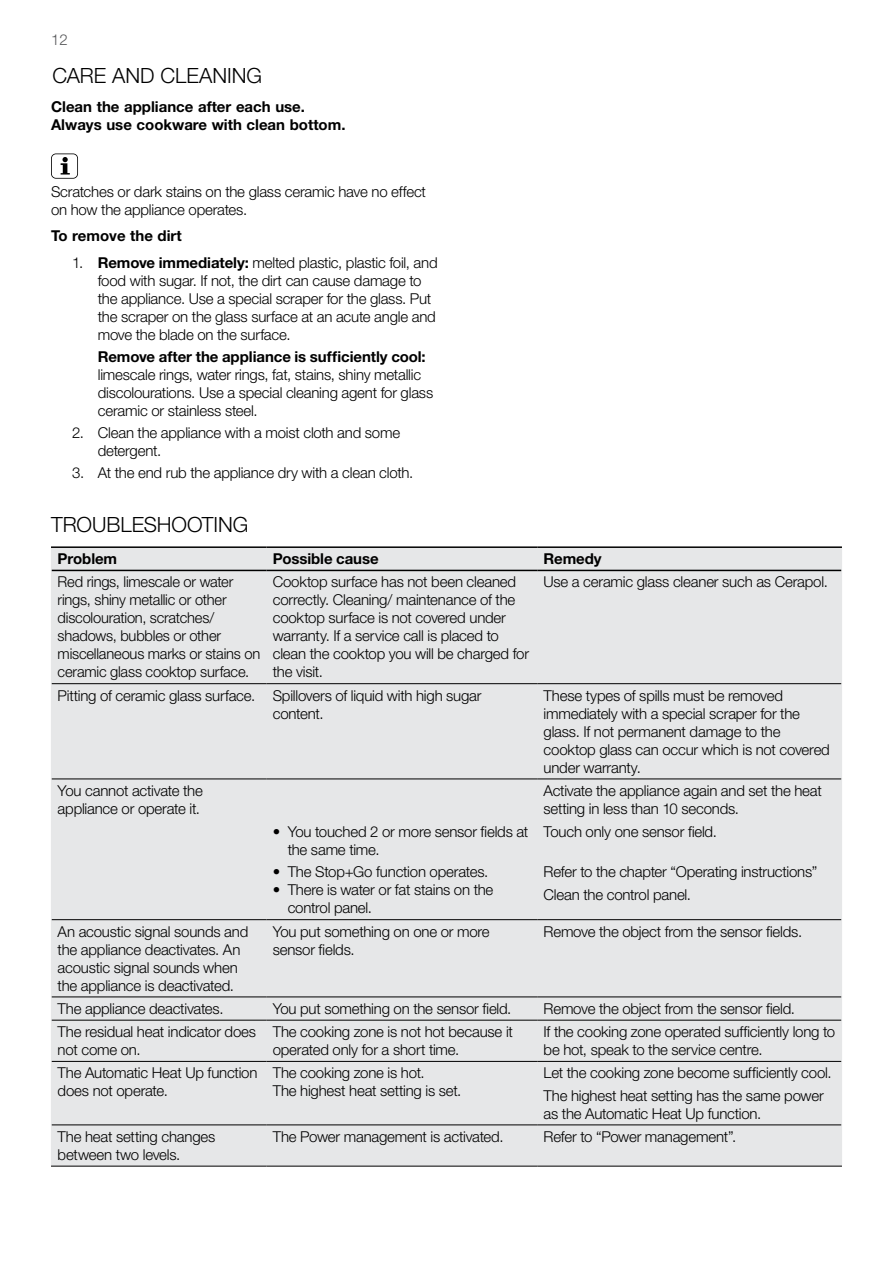
<style>
.page{position:relative;width:893px;height:1263px;background:#fff}
.page>*{position:absolute;margin:0;border:0;box-sizing:border-box;transform-origin:0 0}
.t1{font:300 21px "Helvetica Neue LT Std";color:#000}
.t2{font:300 15px/18px "Helvetica Neue LT Std";letter-spacing:-.015em;color:#000}
.t3{font:700 15px/18px "Helvetica Neue LT Std";color:#000}
.t4{font:300 15px "Helvetica Neue LT Std";color:#58595b}
.s1{font-weight:700}
</style>
<div class="page">
<svg style="left:51px;top:153px;width:27px;height:26px"></svg>
<div style="left:52px;top:154px;width:25px;height:24px;background:#fff;border-radius:4px"></div>
<svg style="left:61px;top:157px;width:9px;height:18px"></svg>
<div style="left:52px;top:548px;width:789px;height:618px;background:#e6e7e8"></div>
<svg style="left:51px;top:548px;width:1px;height:22px"></svg>
<svg style="left:266px;top:548px;width:1px;height:22px"></svg>
<svg style="left:537px;top:548px;width:1px;height:22px"></svg>
<svg style="left:841px;top:548px;width:1px;height:22px"></svg>
<hr style="left:51px;top:570px;width:1px;height:114px;background:#e6e7e8">
<hr style="left:266px;top:571px;width:1px;height:112px;background:#e6e7e8">
<hr style="left:537px;top:571px;width:1px;height:112px;background:#e6e7e8">
<hr style="left:841px;top:570px;width:1px;height:114px;background:#e6e7e8">
<hr style="left:51px;top:684px;width:1px;height:95px;background:#e6e7e8">
<hr style="left:266px;top:684px;width:1px;height:94px;background:#e6e7e8">
<hr style="left:537px;top:684px;width:1px;height:94px;background:#e6e7e8">
<hr style="left:841px;top:684px;width:1px;height:95px;background:#e6e7e8">
<hr style="left:51px;top:779px;width:1px;height:41px;background:#e6e7e8">
<hr style="left:266px;top:779px;width:1px;height:41px;background:#e6e7e8">
<hr style="left:537px;top:779px;width:1px;height:41px;background:#e6e7e8">
<hr style="left:841px;top:779px;width:1px;height:41px;background:#e6e7e8">
<hr style="left:51px;top:820px;width:1px;height:100px;background:#e6e7e8">
<hr style="left:266px;top:820px;width:1px;height:99px;background:#e6e7e8">
<hr style="left:537px;top:820px;width:1px;height:99px;background:#e6e7e8">
<hr style="left:841px;top:820px;width:1px;height:100px;background:#e6e7e8">
<hr style="left:51px;top:920px;width:1px;height:77px;background:#e6e7e8">
<hr style="left:266px;top:920px;width:1px;height:76px;background:#e6e7e8">
<hr style="left:537px;top:920px;width:1px;height:76px;background:#e6e7e8">
<hr style="left:841px;top:920px;width:1px;height:77px;background:#e6e7e8">
<svg style="left:51px;top:997px;width:1px;height:23px"></svg>
<svg style="left:266px;top:997px;width:1px;height:23px"></svg>
<svg style="left:537px;top:997px;width:1px;height:23px"></svg>
<svg style="left:841px;top:997px;width:1px;height:23px"></svg>
<hr style="left:51px;top:1020px;width:1px;height:41px;background:#e6e7e8">
<hr style="left:266px;top:1020px;width:1px;height:41px;background:#e6e7e8">
<hr style="left:537px;top:1020px;width:1px;height:41px;background:#e6e7e8">
<hr style="left:841px;top:1020px;width:1px;height:41px;background:#e6e7e8">
<hr style="left:51px;top:1061px;width:1px;height:64px;background:#e6e7e8">
<hr style="left:266px;top:1062px;width:1px;height:62px;background:#e6e7e8">
<hr style="left:537px;top:1062px;width:1px;height:62px;background:#e6e7e8">
<hr style="left:841px;top:1061px;width:1px;height:64px;background:#e6e7e8">
<hr style="left:51px;top:1125px;width:1px;height:41px;background:#e6e7e8">
<hr style="left:266px;top:1125px;width:1px;height:41px;background:#e6e7e8">
<hr style="left:537px;top:1125px;width:1px;height:41px;background:#e6e7e8">
<hr style="left:841px;top:1125px;width:1px;height:41px;background:#e6e7e8">
<hr style="left:51px;top:546px;width:215px;height:2px;background:#000">
<hr style="left:266px;top:546px;width:271px;height:2px;background:#000">
<hr style="left:537px;top:546px;width:305px;height:2px;background:#000">
<hr style="left:52px;top:570px;width:214px;height:1px;background:#000">
<hr style="left:266px;top:570px;width:271px;height:1px;background:#000">
<hr style="left:537px;top:570px;width:304px;height:1px;background:#000">
<hr style="left:52px;top:683px;width:214px;height:1px;background:#000">
<hr style="left:266px;top:683px;width:271px;height:1px;background:#000">
<hr style="left:537px;top:683px;width:304px;height:1px;background:#000">
<hr style="left:52px;top:778px;width:214px;height:1px;background:#000">
<hr style="left:266px;top:778px;width:271px;height:1px;background:#000">
<hr style="left:537px;top:778px;width:304px;height:1px;background:#000">
<hr style="left:52px;top:1124px;width:214px;height:1px;background:#000">
<hr style="left:266px;top:1124px;width:271px;height:1px;background:#000">
<hr style="left:537px;top:1124px;width:304px;height:1px;background:#000">
<hr style="left:51px;top:1166px;width:215px;height:1px;background:#000">
<hr style="left:266px;top:1166px;width:271px;height:1px;background:#000">
<hr style="left:537px;top:1166px;width:305px;height:1px;background:#000">
<hr style="left:52px;top:1061px;width:214px;height:1px;background:#000">
<hr style="left:266px;top:1061px;width:271px;height:1px;background:#000">
<hr style="left:537px;top:1061px;width:304px;height:1px;background:#000">
<hr style="left:52px;top:996px;width:214px;height:1px;background:#000">
<hr style="left:266px;top:996px;width:271px;height:1px;background:#000">
<hr style="left:537px;top:996px;width:304px;height:1px;background:#000">
<hr style="left:52px;top:1020px;width:214px;height:1px;background:#000">
<hr style="left:266px;top:1020px;width:271px;height:1px;background:#000">
<hr style="left:537px;top:1020px;width:304px;height:1px;background:#000">
<hr style="left:52px;top:919px;width:214px;height:1px;background:#000">
<hr style="left:266px;top:919px;width:271px;height:1px;background:#000">
<hr style="left:537px;top:919px;width:304px;height:1px;background:#000">
<p class="t4" style="left:51px;top:30px;width:18px">12</p>
<h1 class="t1" style="left:52px;top:63px;width:211px">CARE AND CLEANING</h1>
<p class="t3" style="left:51px;top:97px;width:296px">Clean the appliance after each use.<br>Always use cookware with clean bottom.</p>
<p class="t2" style="left:51px;top:182px;width:377px">Scratches or dark stains on the glass ceramic have no effect on how the appliance operates.</p>
<p class="t3" style="left:51px;top:226px;width:132px">To remove the dirt</p>
<p class="t2" style="left:98px;top:253px;width:341px;text-indent:-26px">1. <span class="s1">Remove immediately:</span> melted plastic, plastic foil, and food with sugar. If not, the dirt can cause damage to the appliance. Use a special scraper for the glass. Put the scraper on the glass surface at an acute angle and move the blade on the surface.</p>
<p class="t3" style="left:98px;top:347px;width:329px">Remove after the appliance is sufficiently cool:</p>
<p class="t2" style="left:98px;top:365px;width:337px">limescale rings, water rings, fat, stains, shiny metallic discolourations. Use a special cleaning agent for glass ceramic or stainless steel.</p>
<p class="t2" style="left:98px;top:424px;width:304px;text-indent:-26px">2. Clean the appliance with a moist cloth and some detergent.</p>
<p class="t2" style="left:72px;top:464px;width:342px">3. At the end rub the appliance dry with a clean cloth.</p>
<h1 class="t1" style="left:51px;top:511px;width:199px">TROUBLESHOOTING</h1>
<p class="t3" style="left:58px;top:549px;width:61px">Problem</p>
<p class="t3" style="left:273px;top:549px;width:107px">Possible cause</p>
<p class="t3" style="left:544px;top:549px;width:60px">Remedy</p>
<p class="t2" style="left:58px;top:573px;width:204px">Red rings, limescale or water rings, shiny metallic or other discolouration, scratches/ shadows, bubbles or other miscellaneous marks or stains on ceramic glass cooktop surface.</p>
<p class="t2" style="left:273px;top:573px;width:258px">Cooktop surface has not been cleaned correctly. Cleaning/ maintenance of the cooktop surface is not covered under warranty. If a service call is placed to clean the cooktop you will be charged for the visit.</p>
<p class="t2" style="left:544px;top:573px;width:286px">Use a ceramic glass cleaner such as Cerapol.</p>
<p class="t2" style="left:273px;top:686px;width:210px;text-indent:-215px">Pitting of ceramic glass surface. Spillovers of liquid with high sugar content.</p>
<p class="t2" style="left:544px;top:686px;width:288px">These types of spills must be removed immediately with a special scraper for the glass. If not permanent damage to the cooktop glass can occur which is not covered under warranty.</p>
<p class="t2" style="left:58px;top:781px;width:147px">You cannot activate the appliance or operate it.</p>
<p class="t2" style="left:544px;top:781px;width:280px">Activate the appliance again and set the heat setting in less than 10 seconds.</p>
<p class="t2" style="left:288px;top:822px;width:242px;text-indent:-15px">• You touched 2 or more sensor fields at the same time.</p>
<p class="t2" style="left:273px;top:863px;width:217px">• The Stop+Go function operates.</p>
<p class="t2" style="left:288px;top:881px;width:207px;text-indent:-15px">• There is water or fat stains on the control panel.</p>
<p class="t2" style="left:544px;top:822px;width:175px">Touch only one sensor field.</p>
<p class="t2" style="left:544px;top:861px;width:275px;line-height:22.2px">Refer to the chapter “Operating instructions”<br>Clean the control panel.</p>
<p class="t2" style="left:58px;top:922px;width:192px">An acoustic signal sounds and the appliance deactivates. An acoustic signal sounds when the appliance is deactivated.</p>
<p class="t2" style="left:273px;top:922px;width:218px">You put something on one or more sensor fields.</p>
<p class="t2" style="left:544px;top:922px;width:260px">Remove the object from the sensor fields.</p>
<p class="t2" style="left:58px;top:999px;width:167px">The appliance deactivates.</p>
<p class="t2" style="left:273px;top:999px;width:240px">You put something on the sensor field.</p>
<p class="t2" style="left:544px;top:999px;width:253px">Remove the object from the sensor field.</p>
<p class="t2" style="left:58px;top:1022px;width:200px">The residual heat indicator does not come on.</p>
<p class="t2" style="left:273px;top:1022px;width:242px">The cooking zone is not hot because it operated only for a short time.</p>
<p class="t2" style="left:544px;top:1022px;width:293px">If the cooking zone operated sufficiently long to be hot, speak to the service centre.</p>
<p class="t2" style="left:58px;top:1064px;width:201px">The Automatic Heat Up function does not operate.</p>
<p class="t2" style="left:273px;top:1064px;width:190px">The cooking zone is hot.<br>The highest heat setting is set.</p>
<p class="t2" style="left:544px;top:1061px;width:290px;line-height:22.2px">Let the cooking zone become sufficiently cool.<br>The highest heat setting has the same power</p>
<p class="t2" style="left:544px;top:1104px;width:219px">as the Automatic Heat Up function.</p>
<p class="t2" style="left:58px;top:1127px;width:159px">The heat setting changes between two levels.</p>
<p class="t2" style="left:273px;top:1127px;width:232px">The Power management is activated.</p>
<p class="t2" style="left:544px;top:1127px;width:194px">Refer to “Power management”.</p>
</div>
